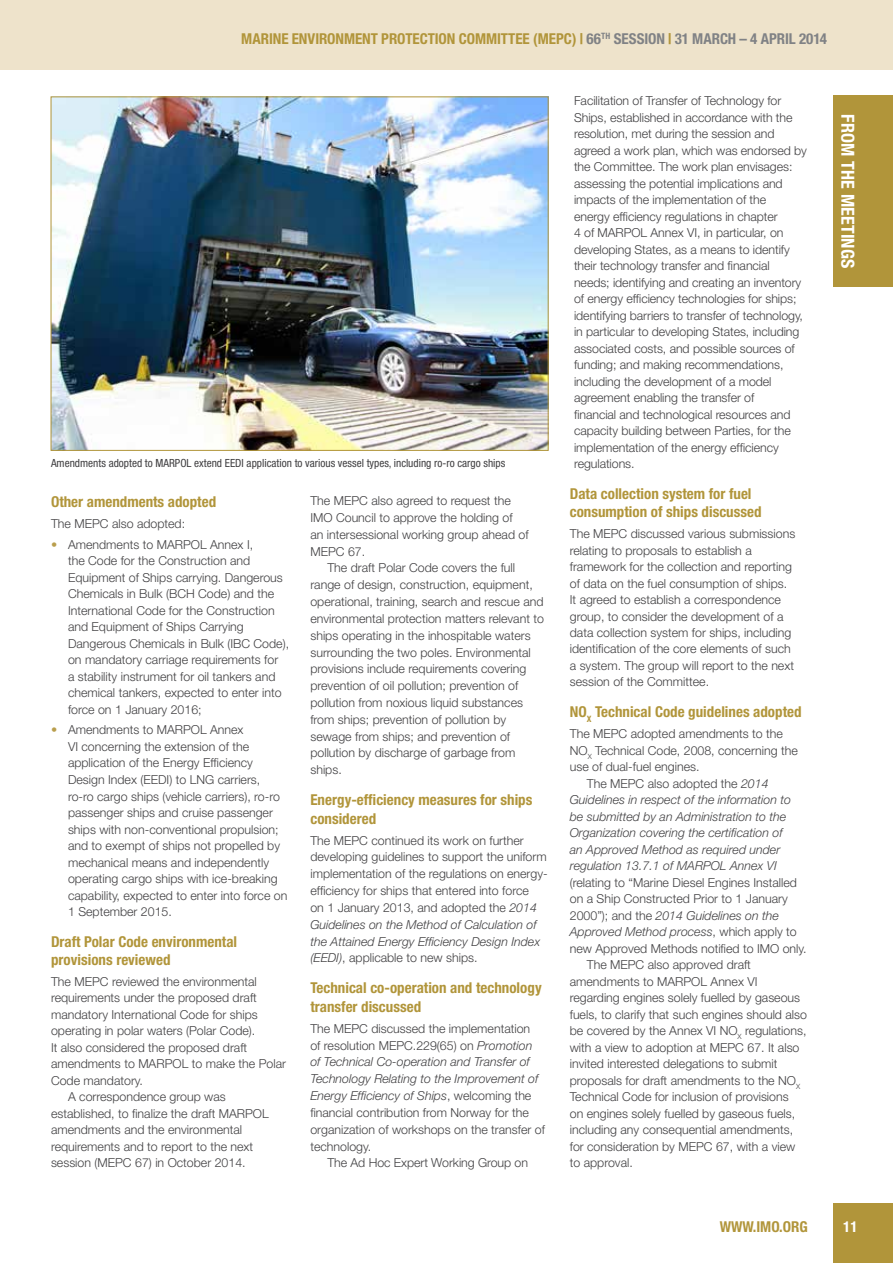
<style>
.page{position:relative;width:893px;height:1263px;background:#fff}
.page>*{position:absolute;margin:0;border:0;box-sizing:border-box;transform-origin:0 0}
.t1{font:700 condensed 18px "Helvetica Neue";letter-spacing:.01em;color:#fff}
.t2{font:700 condensed 15px/18px "Helvetica Neue";color:#b1953a}
.t3{font:700 condensed 15px "Helvetica Neue";color:#fff}
.t4{font:300 12.3px/16.5px "Helvetica Neue";color:#414042}
.t5{font:italic 300 12.3px "Helvetica Neue";color:#414042}
.t6{font:condensed 11.25px "Helvetica Neue";color:#414042}
.s1{color:#808285}
.s2{color:#b99e4d}
.s3{font-style:italic}
.s4{font-style:normal}
</style>
<div class="page">
<div style="left:833px;top:96px;width:60px;height:191px;background:#b1953a"></div>
<div style="left:833px;top:1203px;width:60px;height:60px;background:#b1953a"></div>
<div style="left:0;top:0;width:893px;height:69px;background:#eee3cb"></div>
<img style="left:53px;top:98px;width:494px;height:351px">
<p class="t2" style="left:241px;top:29px;width:587px">MARINE ENVIRONMENT PROTECTION COMMITTEE (MEPC) | <span class="s1">66</span><sup>TH</sup> <span class="s1">SESSION</span> | <span class="s1">31 MARCH – 4 APRIL 2014</span></p>
<p class="t6" style="left:51px;top:456px;width:456px">Amendments adopted to MARPOL extend EEDI application to various vessel types, including ro-ro cargo ships</p>
<p class="t2" style="left:51px;top:492px;width:167px">Other amendments adopted</p>
<p class="t4" style="left:51px;top:515px;width:136px">The MEPC also adopted:</p>
<p class="t4" style="left:68px;top:536px;width:223px;text-indent:-17px"><span class="s2">•</span> Amendments to MARPOL Annex I,<br>the Code for the Construction and Equipment of Ships carrying. Dangerous Chemicals in Bulk (BCH Code) and the International Code for the Construction and Equipment of Ships Carrying Dangerous Chemicals in Bulk (IBC Code), on mandatory carriage requirements for<br>a stability instrument for oil tankers and chemical tankers, expected to enter into force on 1 January 2016;</p>
<p class="t4" style="left:68px;top:721px;width:221px;text-indent:-17px"><span class="s2">•</span> Amendments to MARPOL Annex<br>VI concerning the extension of the application of the Energy Efficiency Design Index (EEDI) to LNG carriers, ro-ro cargo ships (vehicle carriers), ro-ro passenger ships and cruise passenger ships with non-conventional propulsion; and to exempt of ships not propelled by mechanical means and independently operating cargo ships with ice-breaking capability, expected to enter into force on 1 September 2015.</p>
<p class="t2" style="left:51px;top:932px;width:188px">Draft Polar Code environmental provisions reviewed</p>
<p class="t4" style="left:51px;top:973px;width:207px">The MEPC reviewed the environmental</p>
<p class="t4" style="left:51px;top:989px;width:207px">requirements under the proposed draft</p>
<p class="t4" style="left:51px;top:1006px;width:208px">mandatory International Code for ships</p>
<p class="t4" style="left:51px;top:1022px;width:206px">operating in polar waters (Polar Code).</p>
<p class="t4" style="left:51px;top:1039px;width:198px">It also considered the proposed draft</p>
<p class="t4" style="left:51px;top:1055px;width:236px">amendments to MARPOL to make the Polar</p>
<p class="t4" style="left:51px;top:1072px;width:93px">Code mandatory.</p>
<p class="t4" style="left:68px;top:1088px;width:159px">A correspondence group was</p>
<p class="t4" style="left:51px;top:1105px;width:219px">established, to finalize the draft MARPOL</p>
<p class="t4" style="left:51px;top:1121px;width:193px">amendments and the environmental</p>
<p class="t4" style="left:51px;top:1138px;width:204px">requirements and to report to the next</p>
<p class="t4" style="left:51px;top:1154px;width:196px">session (MEPC 67) in October 2014.</p>
<p class="t4" style="left:310px;top:492px;width:220px">The MEPC also agreed to request the<br>IMO Council to approve the holding of an intersessional working group ahead of<br>MEPC 67.</p>
<p class="t4" style="left:310px;top:559px;width:235px;text-indent:17px">The draft Polar Code covers the full range of design, construction, equipment, operational, training, search and rescue and environmental protection matters relevant to ships operating in the inhospitable waters surrounding the two poles. Environmental provisions include requirements covering prevention of oil pollution; prevention of pollution from noxious liquid substances from ships; prevention of pollution by sewage from ships; and prevention of pollution by discharge of garbage from ships.</p>
<p class="t2" style="left:310px;top:790px;width:224px">Energy-efficiency measures for ships considered</p>
<p class="t4" style="left:310px;top:831px;width:239px">The MEPC continued its work on further developing guidelines to support the uniform implementation of the regulations on energy&shy;efficiency for ships that entered into force<br>on 1 January 2013, and adopted the <span class="s3">2014<br>Guidelines on the Method of Calculation of the Attained Energy Efficiency Design Index (EEDI)</span>, applicable to new ships.</p>
<p class="t2" style="left:310px;top:979px;width:233px">Technical co-operation and technology transfer discussed</p>
<p class="t4" style="left:310px;top:1020px;width:236px">The MEPC discussed the implementation<br>of resolution MEPC.229(65) on <span class="s3">Promotion of Technical Co-operation and Transfer of Technology Relating to the Improvement of Energy Efficiency of Ships</span>, welcoming the financial contribution from Norway for the organization of workshops on the transfer of technology.</p>
<p class="t4" style="left:327px;top:1154px;width:202px">The Ad Hoc Expert Working Group on</p>
<p class="t4" style="left:574px;top:93px;width:234px">Facilitation of Transfer of Technology for Ships, established in accordance with the resolution, met during the session and agreed a work plan, which was endorsed by the Committee. The work plan envisages: assessing the potential implications and impacts of the implementation of the<br>energy efficiency regulations in chapter<br>4 of MARPOL Annex VI, in particular, on developing States, as a means to identify their technology transfer and financial needs; identifying and creating an inventory of energy efficiency technologies for ships; identifying barriers to transfer of technology, in particular to developing States, including associated costs, and possible sources of funding; and making recommendations, including the development of a model agreement enabling the transfer of<br>financial and technological resources and capacity building between Parties, for the implementation of the energy efficiency regulations.</p>
<p class="t2" style="left:570px;top:485px;width:193px">Data collection system for fuel consumption of ships discussed</p>
<p class="t4" style="left:570px;top:525px;width:227px">The MEPC discussed various submissions relating to proposals to establish a framework for the collection and reporting of data on the fuel consumption of ships.<br>It agreed to establish a correspondence group, to consider the development of a data collection system for ships, including identification of the core elements of such a system. The group will report to the next session of the Committee.</p>
<p class="t2" style="left:570px;top:703px;width:233px">NO<sub>X</sub> Technical Code guidelines adopted</p>
<p class="t4" style="left:570px;top:725px;width:215px">The MEPC adopted amendments to the</p>
<p class="t4" style="left:570px;top:742px;width:229px">NO<sub>X</sub> Technical Code, 2008, concerning the</p>
<p class="t4" style="left:570px;top:758px;width:131px">use of dual-fuel engines.</p>
<p class="t4" style="left:587px;top:775px;width:183px">The MEPC also adopted the <span class="s3">2014</span></p>
<p class="t5" style="left:570px;top:792px;width:223px">Guidelines in respect of the information to</p>
<p class="t5" style="left:570px;top:809px;width:218px">be submitted by an Administration to the</p>
<p class="t5" style="left:570px;top:825px;width:214px">Organization covering the certification of</p>
<p class="t5" style="left:570px;top:842px;width:212px">an Approved Method as required under</p>
<p class="t5" style="left:570px;top:858px;width:209px">regulation 13.7.1 of MARPOL Annex VI</p>
<p class="t4" style="left:570px;top:874px;width:229px">(relating to “Marine Diesel Engines Installed</p>
<p class="t4" style="left:570px;top:890px;width:220px">on a Ship Constructed Prior to 1 January</p>
<p class="t5" style="left:570px;top:908px;width:211px"><span class="s4">2000”); and the</span> 2014 Guidelines on the</p>
<p class="t5" style="left:570px;top:924px;width:228px">Approved Method process<span class="s4">, which apply to</span></p>
<p class="t4" style="left:570px;top:940px;width:238px">new Approved Methods notified to IMO only.</p>
<p class="t4" style="left:587px;top:956px;width:166px">The MEPC also approved draft</p>
<p class="t4" style="left:570px;top:972px;width:189px">amendments to MARPOL Annex VI</p>
<p class="t4" style="left:570px;top:989px;width:232px">regarding engines solely fuelled by gaseous</p>
<p class="t4" style="left:570px;top:1005px;width:239px">fuels, to clarify that such engines should also</p>
<p class="t4" style="left:570px;top:1022px;width:238px">be covered by the Annex VI NO<sub>X</sub> regulations,</p>
<p class="t4" style="left:570px;top:1039px;width:231px">with a view to adoption at MEPC 67. It also</p>
<p class="t4" style="left:570px;top:1055px;width:209px">invited interested delegations to submit</p>
<p class="t4" style="left:570px;top:1072px;width:232px">proposals for draft amendments to the NO<sub>X</sub></p>
<p class="t4" style="left:570px;top:1088px;width:220px">Technical Code for inclusion of provisions</p>
<p class="t4" style="left:570px;top:1105px;width:227px">on engines solely fuelled by gaseous fuels,</p>
<p class="t4" style="left:570px;top:1121px;width:225px">including any consequential amendments,</p>
<p class="t4" style="left:570px;top:1138px;width:227px">for consideration by MEPC 67, with a view</p>
<p class="t4" style="left:570px;top:1154px;width:65px">to approval.</p>
<h1 class="t1" style="left:859px;top:114px;width:156px;rotate:90deg">FROM THE MEETINGS</h1>
<p class="t2" style="left:720px;top:1217px;width:90px">WWW.IMO.ORG</p>
<p class="t3" style="left:843px;top:1218px;width:16px">11</p>
</div>
